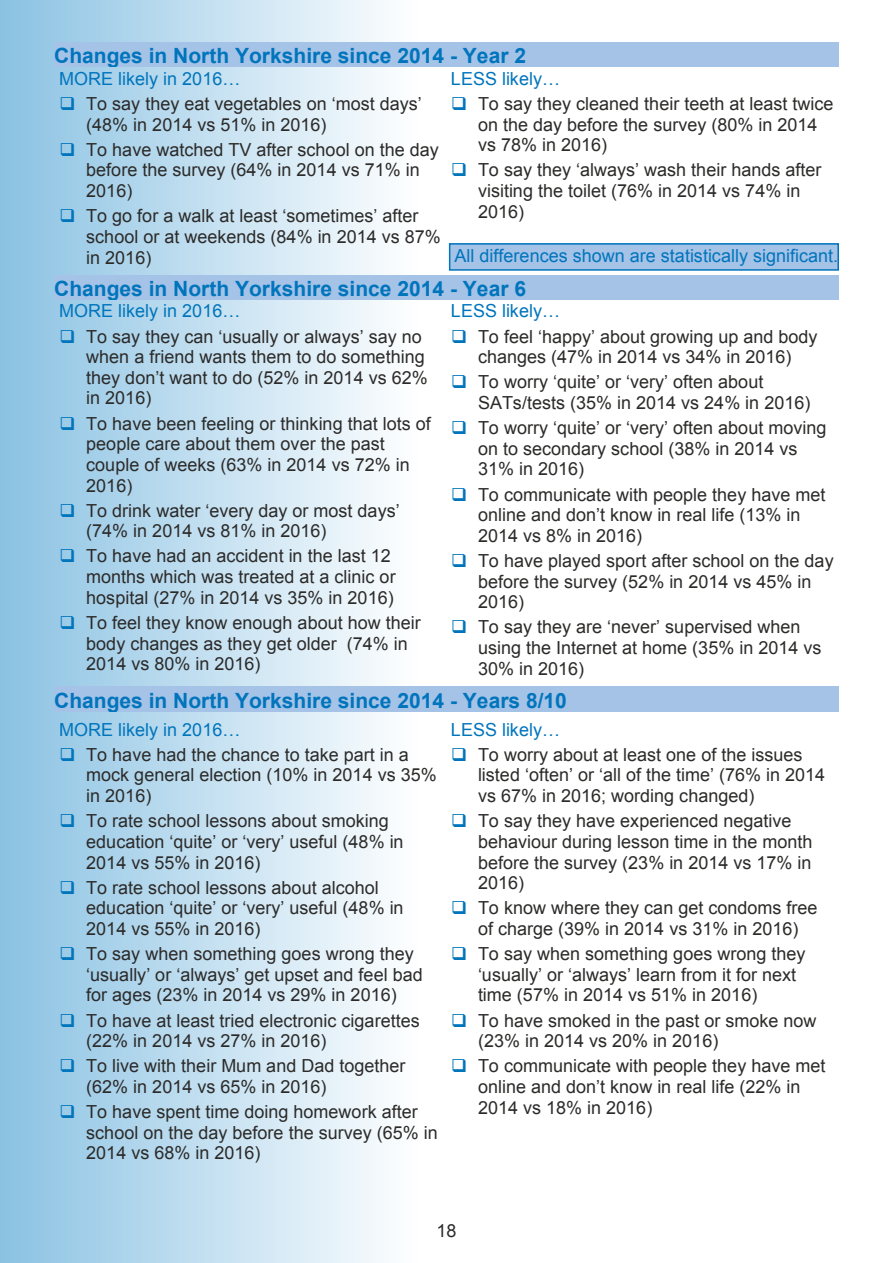
<style>
.page{position:relative;width:893px;height:1263px;background:#fff}
.page>*{position:absolute;margin:0;border:0;box-sizing:border-box;transform-origin:0 0}
.t1{font:700 21px "Arial";color:#0075bc}
.t2{font:18px/20.7px "Arial";color:#2c2b2a}
.t3{font:18px "Arial";color:#0075bc}
.s1{color:#0075bc}
</style>
<div class="page">
<div style="left:54px;top:42px;width:785px;height:24px;background:#a5c2e7"></div>
<div style="left:54px;top:686px;width:785px;height:26px;background:#a5c2e7"></div>
<div style="left:450px;top:244px;width:388px;height:26px;background:#a5c2e7"></div>
<div style="left:449px;top:243px;width:390px;height:28px;border:2px solid #0075bc"></div>
<div style="left:54px;top:275px;width:785px;height:24px;background:#a5c2e7"></div>
<p class="t1" style="left:54px;top:48px;width:473px">Changes in North Yorkshire since 2014 - Year 2</p>
<p class="t3" style="left:59px;top:72px;width:183px">MORE likely in 2016…</p>
<p class="t2" style="left:86px;top:95px;width:337px;text-indent:-27px"><span class="s1">❑</span> To say they eat vegetables on ‘most days’ (48% in 2014 vs 51% in 2016)</p>
<p class="t2" style="left:86px;top:141px;width:354px;text-indent:-27px"><span class="s1">❑</span> To have watched TV after school on the day before the survey (64% in 2014 vs 71% in<br>2016)</p>
<p class="t2" style="left:86px;top:207px;width:356px;text-indent:-27px"><span class="s1">❑</span> To go for a walk at least ‘sometimes’ after school or at weekends (84% in 2014 vs 87% in 2016)</p>
<p class="t3" style="left:451px;top:72px;width:111px">LESS likely…</p>
<p class="t2" style="left:478px;top:95px;width:357px;text-indent:-27px"><span class="s1">❑</span> To say they cleaned their teeth at least twice on the day before the survey (80% in 2014 vs 78% in 2016)</p>
<p class="t2" style="left:478px;top:161px;width:345px;text-indent:-27px"><span class="s1">❑</span> To say they ‘always’ wash their hands after visiting the toilet (76% in 2014 vs 74% in<br>2016)</p>
<p class="t3" style="left:455px;top:249px;width:385px">All differences shown are statistically significant.</p>
<p class="t1" style="left:54px;top:281px;width:473px">Changes in North Yorkshire since 2014 - Year 6</p>
<p class="t3" style="left:59px;top:304px;width:183px">MORE likely in 2016…</p>
<p class="t2" style="left:86px;top:328px;width:343px;text-indent:-27px"><span class="s1">❑</span> To say they can ‘usually or always’ say no when a friend wants them to do something they don’t want to do (52% in 2014 vs 62% in 2016)</p>
<p class="t2" style="left:86px;top:415px;width:346px;text-indent:-27px"><span class="s1">❑</span> To have been feeling or thinking that lots of people care about them over the past couple of weeks (63% in 2014 vs 72% in<br>2016)</p>
<p class="t2" style="left:86px;top:502px;width:315px;text-indent:-27px"><span class="s1">❑</span> To drink water ‘every day or most days’ (74% in 2014 vs 81% in 2016)</p>
<p class="t2" style="left:86px;top:547px;width:311px;text-indent:-27px"><span class="s1">❑</span> To have had an accident in the last 12 months which was treated at a clinic or hospital (27% in 2014 vs 35% in 2016)</p>
<p class="t2" style="left:86px;top:614px;width:336px;text-indent:-27px"><span class="s1">❑</span> To feel they know enough about how their body changes as they get older (74% in<br>2014 vs 80% in 2016)</p>
<p class="t3" style="left:451px;top:304px;width:111px">LESS likely…</p>
<p class="t2" style="left:451px;top:328px;width:368px;text-align:center"><span class="s1">❑</span> To feel ‘happy’ about growing up and body changes (47% in 2014 vs 34% in 2016)</p>
<p class="t2" style="left:478px;top:373px;width:334px;text-indent:-27px"><span class="s1">❑</span> To worry ‘quite’ or ‘very’ often about<br>SATs/tests (35% in 2014 vs 24% in 2016)</p>
<p class="t2" style="left:478px;top:419px;width:350px;text-indent:-27px"><span class="s1">❑</span> To worry ‘quite’ or ‘very’ often about moving on to secondary school (38% in 2014 vs<br>31% in 2016)</p>
<p class="t2" style="left:478px;top:485px;width:349px;text-indent:-27px"><span class="s1">❑</span> To communicate with people they have met online and don’t know in real life (13% in<br>2014 vs 8% in 2016)</p>
<p class="t2" style="left:478px;top:552px;width:357px;text-indent:-27px"><span class="s1">❑</span> To have played sport after school on the day before the survey (52% in 2014 vs 45% in<br>2016)</p>
<p class="t2" style="left:478px;top:618px;width:345px;text-indent:-27px"><span class="s1">❑</span> To say they are ‘never’ supervised when using the Internet at home (35% in 2014 vs<br>30% in 2016)</p>
<p class="t1" style="left:54px;top:692px;width:514px">Changes in North Yorkshire since 2014 - Years 8/10</p>
<p class="t3" style="left:59px;top:722px;width:183px">MORE likely in 2016…</p>
<p class="t2" style="left:86px;top:746px;width:352px;text-indent:-27px"><span class="s1">❑</span> To have had the chance to take part in a mock general election (10% in 2014 vs 35% in 2016)</p>
<p class="t2" style="left:86px;top:812px;width:319px;text-indent:-27px"><span class="s1">❑</span> To rate school lessons about smoking education ‘quite’ or ‘very’ useful (48% in<br>2014 vs 55% in 2016)</p>
<p class="t2" style="left:86px;top:879px;width:319px;text-indent:-27px"><span class="s1">❑</span> To rate school lessons about alcohol education ‘quite’ or ‘very’ useful (48% in<br>2014 vs 55% in 2016)</p>
<p class="t2" style="left:86px;top:945px;width:338px;text-indent:-27px"><span class="s1">❑</span> To say when something goes wrong they ‘usually’ or ‘always’ get upset and feel bad for ages (23% in 2014 vs 29% in 2016)</p>
<p class="t2" style="left:86px;top:1011px;width:335px;text-indent:-27px"><span class="s1">❑</span> To have at least tried electronic cigarettes (22% in 2014 vs 27% in 2016)</p>
<p class="t2" style="left:86px;top:1057px;width:321px;text-indent:-27px"><span class="s1">❑</span> To live with their Mum and Dad together (62% in 2014 vs 65% in 2016)</p>
<p class="t2" style="left:86px;top:1103px;width:353px;text-indent:-27px"><span class="s1">❑</span> To have spent time doing homework after school on the day before the survey (65% in<br>2014 vs 68% in 2016)</p>
<p class="t3" style="left:451px;top:722px;width:111px">LESS likely…</p>
<p class="t2" style="left:478px;top:746px;width:349px;text-indent:-27px"><span class="s1">❑</span> To worry about at least one of the issues listed ‘often’ or ‘all of the time’ (76% in 2014 vs 67% in 2016; wording changed)</p>
<p class="t2" style="left:478px;top:812px;width:336px;text-indent:-27px"><span class="s1">❑</span> To say they have experienced negative behaviour during lesson time in the month before the survey (23% in 2014 vs 17% in<br>2016)</p>
<p class="t2" style="left:451px;top:899px;width:368px;text-align:center"><span class="s1">❑</span> To know where they can get condoms free of charge (39% in 2014 vs 31% in 2016)</p>
<p class="t2" style="left:478px;top:945px;width:329px;text-indent:-27px"><span class="s1">❑</span> To say when something goes wrong they ‘usually’ or ‘always’ learn from it for next time (57% in 2014 vs 51% in 2016)</p>
<p class="t2" style="left:478px;top:1011px;width:340px;text-indent:-27px"><span class="s1">❑</span> To have smoked in the past or smoke now (23% in 2014 vs 20% in 2016)</p>
<p class="t2" style="left:478px;top:1057px;width:349px;text-indent:-27px"><span class="s1">❑</span> To communicate with people they have met online and don’t know in real life (22% in<br>2014 vs 18% in 2016)</p>
<p class="t2" style="left:436px;top:1222px;width:22px">18</p>
</div>
